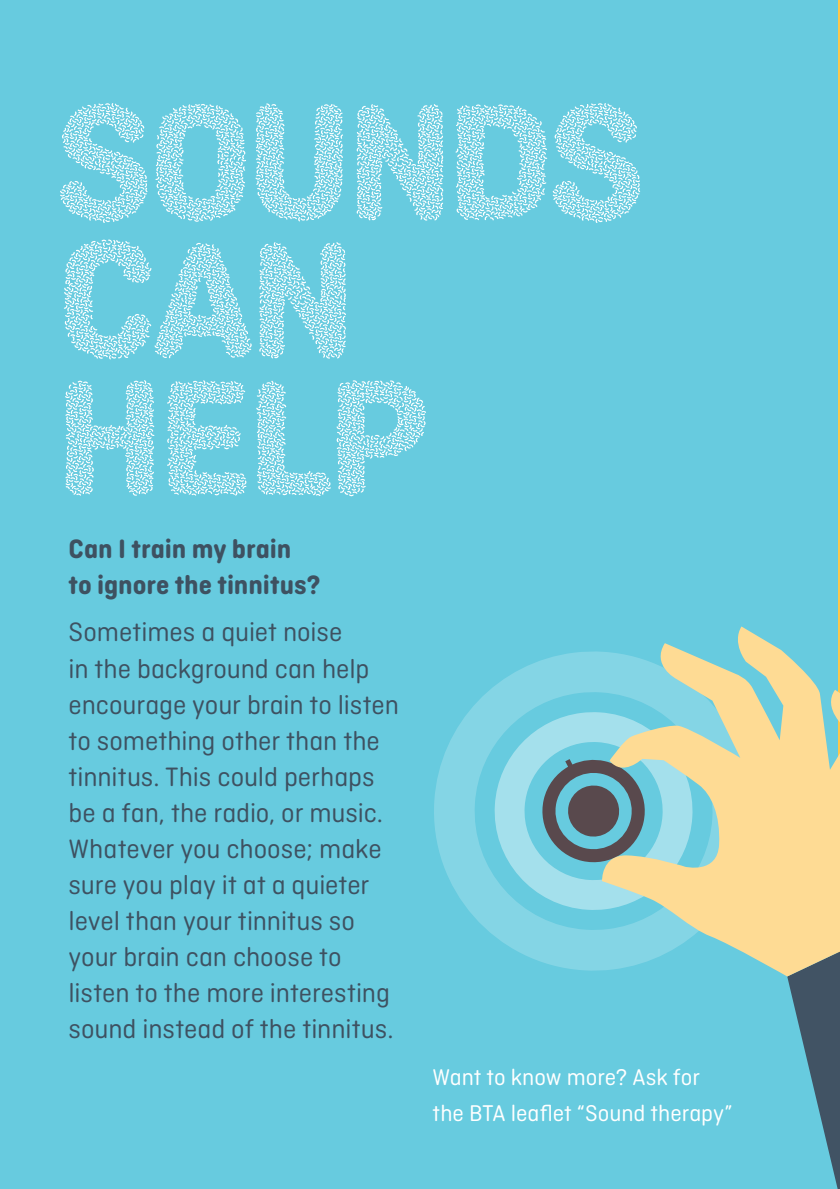
<style>
.page{position:relative;width:840px;height:1189px;background:#fff}
.page>*{position:absolute;margin:0;border:0;box-sizing:border-box;transform-origin:0 0}
.t1{font:700 174px/138px "Wotsits";letter-spacing:-.01em;color:#fff;scale:1.07 1}
.t2{font:28px/36px "Ciutadella Rounded";letter-spacing:-.005em;color:#3e5161}
.t3{font:700 28px/36px "Ciutadella Rounded";letter-spacing:-.005em;color:#3e5161}
.t4{font:24px/36px "Ciutadella Rounded";color:#fff}
</style>
<div class="page">
<hr style="left:837px;top:0;width:3px;height:1189px;background:#fec64a">
<div style="left:0;top:0;width:837px;height:1189px;background:#67cbdf"></div>
<svg style="left:434px;top:651px;width:167px;height:320px"></svg>
<svg style="left:537px;top:758px;width:64px;height:109px"></svg>
<svg style="left:601px;top:626px;width:239px;height:350px;fill:#fedb94"></svg>
<svg style="left:787px;top:944px;width:53px;height:245px"></svg>
<h1 class="t1" style="left:53px;top:94px;width:550px">SOUNDS<br>CAN<br>HELP</h1>
<p class="t3" style="left:69px;top:531px;width:253px">Can I train my brain to ignore the tinnitus?</p>
<p class="t2" style="left:69px;top:614px;width:332px">Sometimes a quiet noise<br>in the background can help encourage your brain to listen to something other than the tinnitus. This could perhaps be a fan, the radio, or music.<br>Whatever you choose; make sure you play it at a quieter level than your tinnitus so your brain can choose to listen to the more interesting sound instead of the tinnitus.</p>
<p class="t4" style="left:432px;top:1059px;width:301px">Want to know more? Ask for the BTA leaflet “Sound therapy”</p>
</div>
